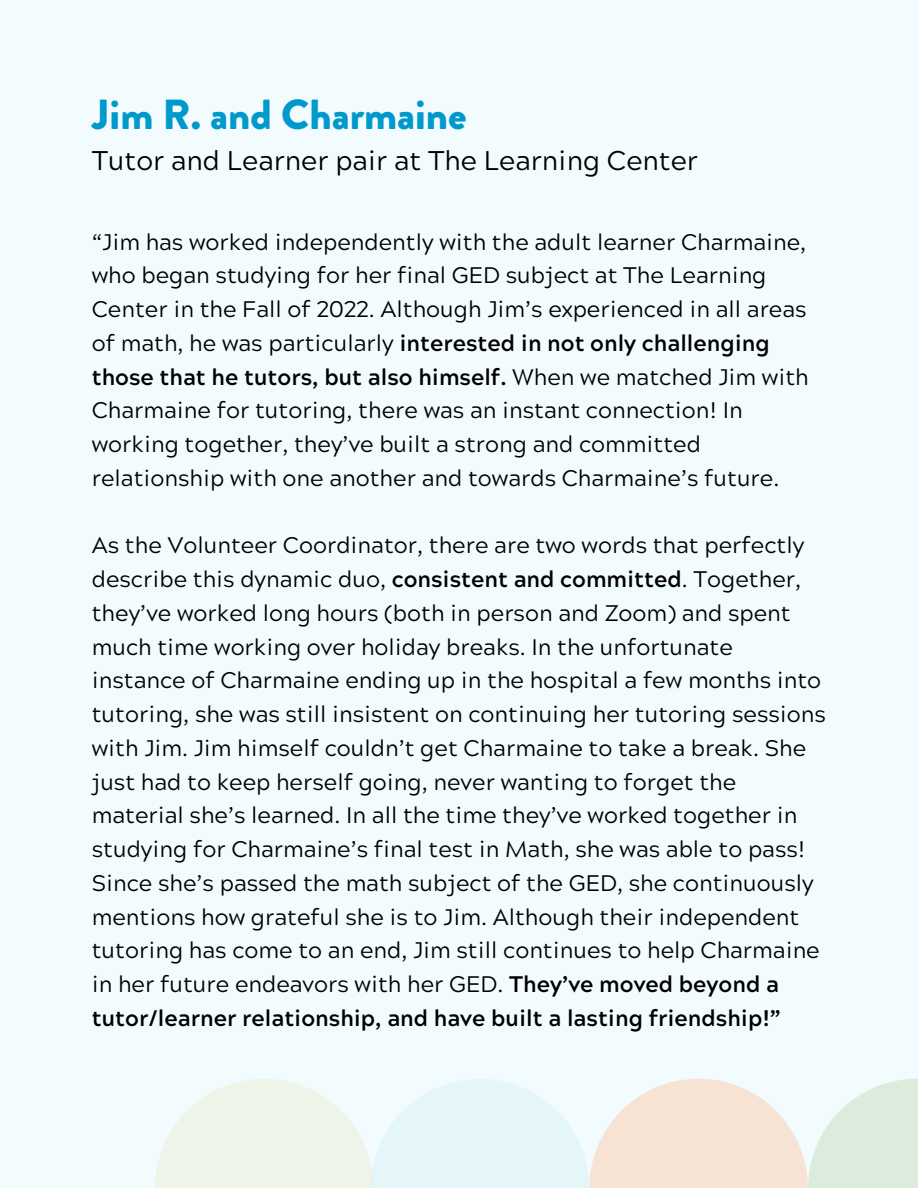
<style>
.page{position:relative;width:918px;height:1188px;background:#f2fcff}
.page>*{position:absolute;margin:0;border:0;box-sizing:border-box;transform-origin:0 0}
.t1{font:900 42px "Brandon Grotesque";color:#09c}
.t2{font:27px "Acherus Grotesque";color:#000}
.t3{font:22.5px/33.8px "Acherus Grotesque";color:#000}
.s1{font-weight:700}
</style>
<div class="page">
<svg style="left:155px;top:1079px;width:216px;height:109px;fill:#eef4e8"></svg>
<div style="left:371px;top:1079px;width:218px;height:109px;background:linear-gradient(to right,#e7f7fc,#e8f7fc)"></div>
<svg style="left:589px;top:1079px;width:219px;height:109px;fill:#f6e3d4"></svg>
<svg style="left:808px;top:1079px;width:110px;height:109px;fill:#dbecdd"></svg>
<p class="t1" style="left:92px;top:85px;width:376px">Jim R. and Charmaine</p>
<p class="t2" style="left:92px;top:149px;width:608px">Tutor and Learner pair at The Learning Center</p>
<h1 class="t3" style="left:92px;top:228px;width:718px">“Jim has worked independently with the adult learner Charmaine, who began studying for her final GED subject at The Learning Center in the Fall of 2022. Although Jim’s experienced in all areas of math, he was particularly <span class="s1">interested in not only challenging those that he tutors, but also himself.</span> When we matched Jim with Charmaine for tutoring, there was an instant connection! In working together, they’ve built a strong and committed relationship with one another and towards Charmaine’s future.</h1>
<p class="t3" style="left:92px;top:532px;width:736px">As the Volunteer Coordinator, there are two words that perfectly describe this dynamic duo, <span class="s1">consistent and committed</span>. Together, they’ve worked long hours (both in person and Zoom) and spent much time working over holiday breaks. In the unfortunate instance of Charmaine ending up in the hospital a few months into tutoring, she was still insistent on continuing her tutoring sessions with Jim. Jim himself couldn’t get Charmaine to take a break. She just had to keep herself going, never wanting to forget the material she’s learned. In all the time they’ve worked together in studying for Charmaine’s final test in Math, she was able to pass!<br>Since she’s passed the math subject of the GED, she continuously mentions how grateful she is to Jim. Although their independent tutoring has come to an end, Jim still continues to help Charmaine in her future endeavors with her GED. <span class="s1">They’ve moved beyond a tutor/learner relationship, and have built a lasting friendship!”</span></p>
</div>
